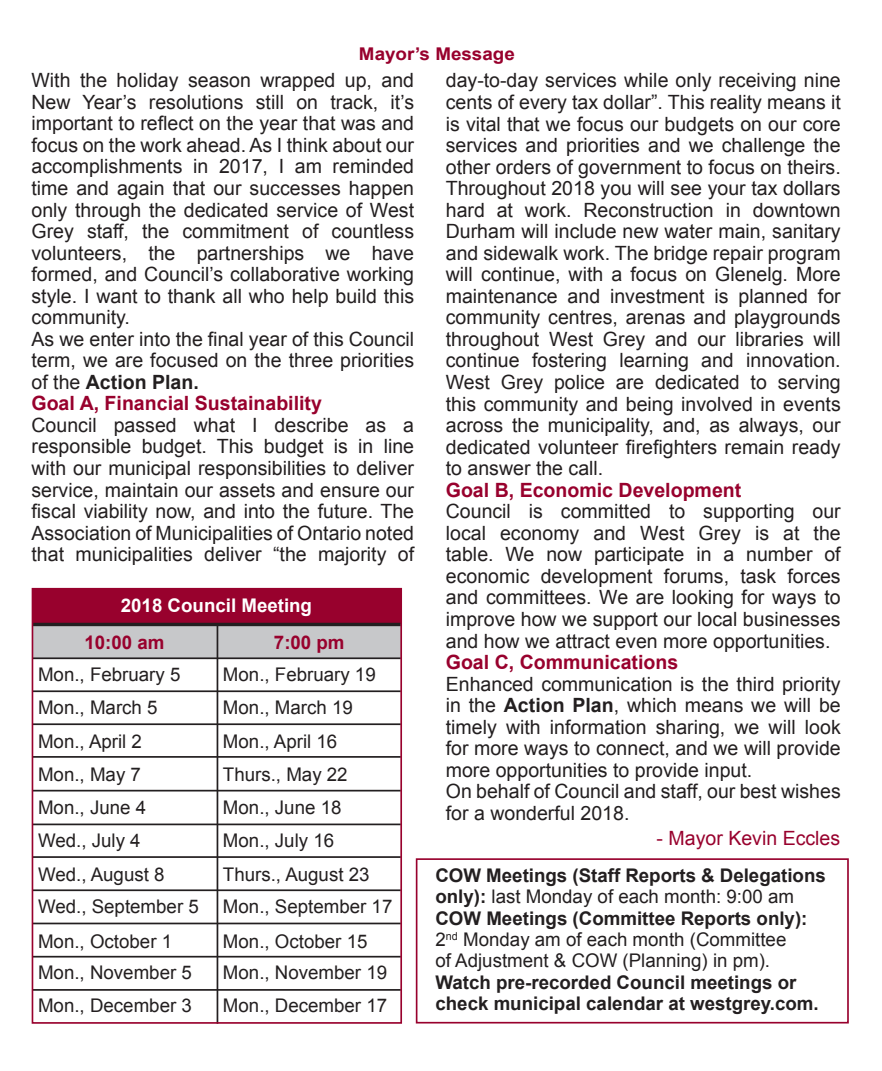
<style>
.page{position:relative;width:882px;height:1071px;background:#fff}
.page>*{position:absolute;margin:0;border:0;box-sizing:border-box;transform-origin:0 0}
.t1{font:19.6px/21.5px "Arial";color:#231f20}
.t2{font:19.6px "Arial";color:#98012d}
.t3{font:18.72px "Arial";color:#231f20}
.t4{font:700 18.72px/21.3px "Arial";color:#231f20}
.t5{font:700 18.72px/36.2px "Arial";color:#fff}
.t6{font:700 18.72px "Arial";color:#98012d}
.t7{font:700 17.5px "Arial";color:#98012d;scale:1.07 1}
.s1{font-weight:700}
.s2{font-weight:700;color:#98012d}
.s3{font-weight:400}
.s4{color:#98012d}
</style>
<div class="page">
<div style="left:33px;top:589px;width:369px;height:35px;background:#98012d"></div>
<div style="left:33px;top:624px;width:369px;height:34px;background:#c7c8ca"></div>
<hr style="left:217px;top:624px;width:1px;height:400px;background:#231f20">
<hr style="left:33px;top:989px;width:368px;height:2px;background:#231f20">
<hr style="left:33px;top:956px;width:368px;height:2px;background:#231f20">
<hr style="left:33px;top:923px;width:368px;height:1px;background:#231f20">
<hr style="left:33px;top:889px;width:368px;height:2px;background:#231f20">
<hr style="left:33px;top:856px;width:368px;height:2px;background:#231f20">
<hr style="left:33px;top:824px;width:368px;height:1px;background:#231f20">
<hr style="left:33px;top:790px;width:368px;height:2px;background:#231f20">
<hr style="left:33px;top:756px;width:368px;height:2px;background:#231f20">
<hr style="left:33px;top:723px;width:368px;height:2px;background:#231f20">
<hr style="left:33px;top:690px;width:368px;height:2px;background:#231f20">
<hr style="left:33px;top:657px;width:368px;height:2px;background:#231f20">
<hr style="left:33px;top:623px;width:368px;height:3px;background:#231f20">
<div style="left:32px;top:588px;width:370px;height:436px;border:2px solid #98012d"></div>
<div style="left:416px;top:858px;width:433px;height:166px;border:2px solid #98012d"></div>
<p class="t7" style="left:359px;top:42px;width:147px">Mayor’s Message</p>
<p class="t1" style="left:32px;top:70px;width:384px">With the holiday season wrapped up, and New Year’s resolutions still on track, it’s important to reflect on the year that was and focus on the work ahead. As I think about our accomplishments in 2017, I am reminded time and again that our successes happen only through the dedicated service of West Grey staff, the commitment of countless volunteers, the partnerships we have formed, and Council’s collaborative working style. I want to thank all who help build this community.<br>As we enter into the final year of this Council term, we are focused on the three priorities of the <span class="s1">Action Plan.<br></span><span class="s2">Goal A, Financial Sustainability<br></span>Council passed what I describe as a responsible budget. This budget is in line with our municipal responsibilities to deliver service, maintain our assets and ensure our fiscal viability now, and into the future. The Association of Municipalities of Ontario noted that municipalities deliver “the majority of</p>
<p class="t1" style="left:446px;top:70px;width:397px">day-to-day services while only receiving nine cents of every tax dollar”. This reality means it is vital that we focus our budgets on our core services and priorities and we challenge the other orders of government to focus on theirs.<br>Throughout 2018 you will see your tax dollars hard at work. Reconstruction in downtown Durham will include new water main, sanitary and sidewalk work. The bridge repair program will continue, with a focus on Glenelg. More maintenance and investment is planned for community centres, arenas and playgrounds throughout West Grey and our libraries will continue fostering learning and innovation.<br>West Grey police are dedicated to serving this community and being involved in events across the municipality, and, as always, our dedicated volunteer firefighters remain ready to answer the call.<br><span class="s2">Goal B, Economic Development<br></span>Council is committed to supporting our local economy and West Grey is at the table. We now participate in a number of economic development forums, task forces and committees. We are looking for ways to improve how we support our local businesses and how we attract even more opportunities.<br><span class="s2">Goal C, Communications<br></span>Enhanced communication is the third priority in the <span class="s1">Action Plan</span>, which means we will be timely with information sharing, we will look for more ways to connect, and we will provide more opportunities to provide input.<br>On behalf of Council and staff, our best wishes for a wonderful 2018.</p>
<p class="t2" style="left:657px;top:825px;width:185px">- Mayor Kevin Eccles</p>
<p class="t4" style="left:435px;top:865px;width:392px">COW Meetings (Staff Reports &amp; Delegations only): <span class="s3">last Monday of each month: 9:00 am </span>COW Meetings (Committee Reports only):<br><span class="s3">2</span><sup>nd</sup> <span class="s3">Monday am of each month (Committee<br>of Adjustment &amp; COW (Planning) in pm).<br></span>Watch pre-recorded Council meetings or check municipal calendar at westgrey.com.</p>
<p class="t5" style="left:85px;top:588px;width:229px;text-indent:36px">2018 Council Meeting<br><span class="s4">10:00 am</span></p>
<p class="t3" style="left:38px;top:662px;width:144px">Mon., February 5</p>
<p class="t3" style="left:223px;top:662px;width:154px">Mon., February 19</p>
<p class="t3" style="left:38px;top:695px;width:121px">Mon., March 5</p>
<p class="t3" style="left:223px;top:695px;width:131px">Mon., March 19</p>
<p class="t3" style="left:38px;top:729px;width:105px">Mon., April 2</p>
<p class="t3" style="left:223px;top:729px;width:116px">Mon., April 16</p>
<p class="t3" style="left:38px;top:763px;width:104px">Mon., May 7</p>
<p class="t3" style="left:223px;top:763px;width:126px">Thurs., May 22</p>
<p class="t3" style="left:38px;top:796px;width:110px">Mon., June 4</p>
<p class="t3" style="left:223px;top:796px;width:120px">Mon., June 18</p>
<p class="t3" style="left:38px;top:828px;width:104px">Wed., July 4</p>
<p class="t3" style="left:223px;top:828px;width:113px">Mon., July 16</p>
<p class="t3" style="left:38px;top:862px;width:128px">Wed., August 8</p>
<p class="t3" style="left:223px;top:862px;width:148px">Thurs., August 23</p>
<p class="t3" style="left:38px;top:894px;width:162px">Wed., September 5</p>
<p class="t3" style="left:223px;top:894px;width:171px">Mon., September 17</p>
<p class="t3" style="left:38px;top:929px;width:136px">Mon., October 1</p>
<p class="t3" style="left:223px;top:929px;width:146px">Mon., October 15</p>
<p class="t3" style="left:38px;top:960px;width:155px">Mon., November 5</p>
<p class="t3" style="left:223px;top:960px;width:166px">Mon., November 19</p>
<p class="t3" style="left:38px;top:994px;width:155px">Mon., December 3</p>
<p class="t3" style="left:223px;top:994px;width:166px">Mon., December 17</p>
<p class="t6" style="left:274px;top:630px;width:72px">7:00 pm</p>
</div>
